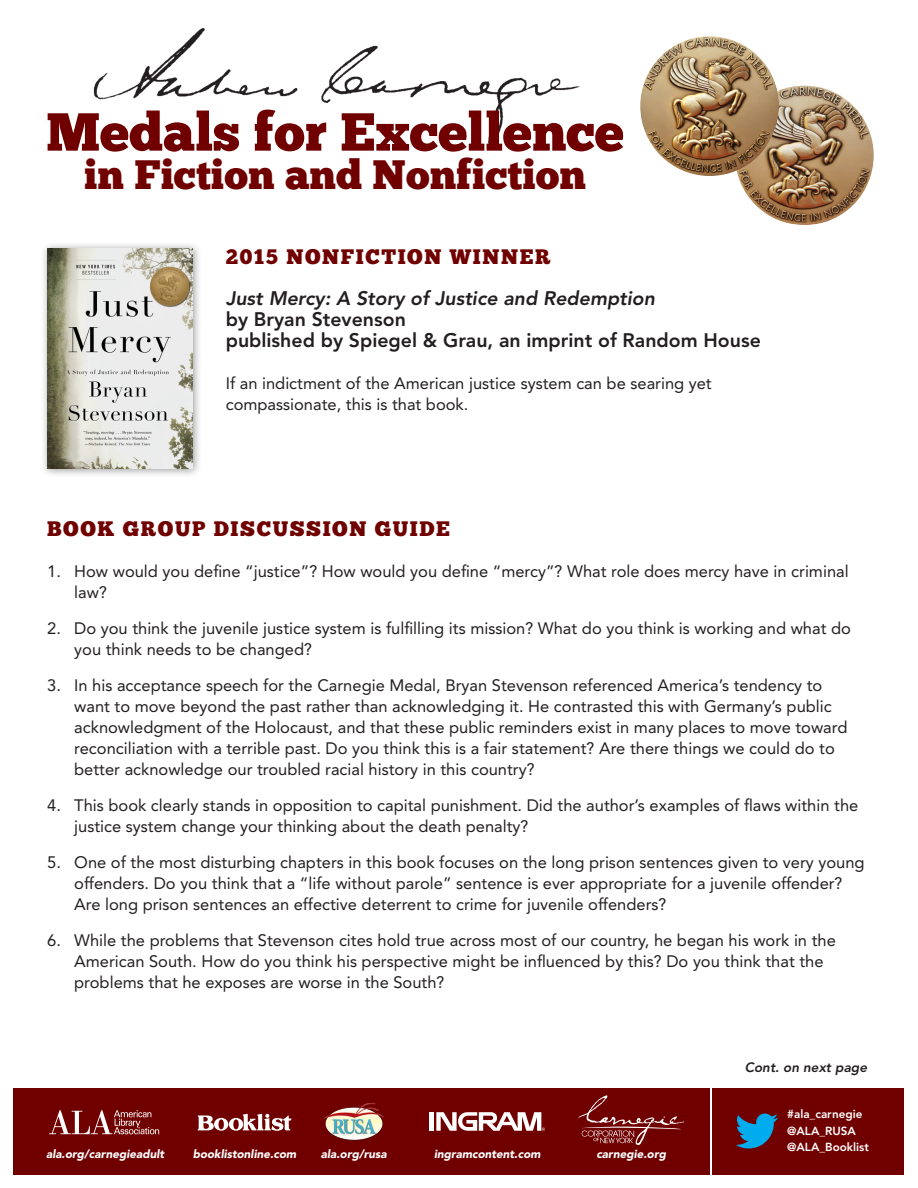
<style>
.page{position:relative;width:918px;height:1188px;background:#fff}
.page>*{position:absolute;margin:0;border:0;box-sizing:border-box;transform-origin:0 0}
.t1{font:53.55px "Chunk Five";color:#700000}
.t2{font:41.1px "Chunk Five";color:#700000}
.t3{font:21px "Chunk Five";letter-spacing:.075em;color:#700000}
.Body{font:800 19.5px/21px "Avenir";color:#231f20}
.Body-2{font:16.5px/21px "Avenir";color:#231f20}
.Body-3{font:italic 800 13.5px "Avenir";color:#231f20}
.t4{font:italic 900 11.7px "Avenir";color:#fff}
.t5{font:800 11.7px/16.5px "Avenir";color:#fff}
.s1{font-style:italic}
</style>
<div class="page">
<div style="left:14px;top:1088px;width:890px;height:86px;background:#700000"></div>
<svg style="left:736px;top:1114px;width:42px;height:35px"></svg>
<img style="left:324px;top:1103px;width:60px;height:38px">
<svg style="left:198px;top:1114px;width:93px;height:17px"></svg>
<svg style="left:49px;top:1110px;width:110px;height:24px"></svg>
<hr style="left:430px;top:1112px;width:4px;height:19px;background:#fff">
<svg style="left:436px;top:1112px;width:109px;height:19px"></svg>
<svg style="left:578px;top:1095px;width:106px;height:50px"></svg>
<hr style="left:710px;top:1073px;width:1px;height:108px;background:#fff">
<img style="left:738px;top:85px;width:136px;height:140px">
<img style="left:93px;top:27px;width:487px;height:119px">
<img style="left:640px;top:36px;width:139px;height:140px">
<div style="left:40px;top:242px;width:162px;height:236px;background:#231f20;opacity:.45"></div>
<img style="left:47px;top:248px;width:145px;height:221px">
<p class="t1" style="left:46px;top:100px;width:579px">Medals for Excellence</p>
<p class="t2" style="left:84px;top:150px;width:504px">in Fiction and Nonfiction</p>
<h1 class="t3" style="left:226px;top:244px;width:326px">2015 NONFICTION WINNER</h1>
<p class="Body" style="left:226px;top:288px;width:537px"><span class="s1">Just Mercy: A Story of Justice and Redemption<br></span>by Bryan Stevenson<br>published by Spiegel &amp; Grau, an imprint of Random House</p>
<p class="Body-2" style="left:226px;top:372px;width:488px">If an indictment of the American justice system can be searing yet compassionate, this is that book.</p>
<h1 class="t3" style="left:47px;top:516px;width:404px">BOOK GROUP DISCUSSION GUIDE</h1>
<p class="Body-2" style="left:74px;top:561px;width:776px;text-indent:-27px">1. How would you define “justice”? How would you define “mercy”? What role does mercy have in criminal law?</p>
<p class="Body-2" style="left:74px;top:618px;width:778px;text-indent:-27px">2. Do you think the juvenile justice system is fulfilling its mission? What do you think is working and what do you think needs to be changed?</p>
<p class="Body-2" style="left:74px;top:675px;width:775px;text-indent:-27px">3. In his acceptance speech for the Carnegie Medal, Bryan Stevenson referenced America’s tendency to want to move beyond the past rather than acknowledging it. He contrasted this with Germany’s public acknowledgment of the Holocaust, and that these public reminders exist in many places to move toward reconciliation with a terrible past. Do you think this is a fair statement? Are there things we could do to better acknowledge our troubled racial history in this country?</p>
<p class="Body-2" style="left:74px;top:795px;width:786px;text-indent:-27px">4. This book clearly stands in opposition to capital punishment. Did the author’s examples of flaws within the justice system change your thinking about the death penalty?</p>
<p class="Body-2" style="left:74px;top:852px;width:792px;text-indent:-27px">5. One of the most disturbing chapters in this book focuses on the long prison sentences given to very young offenders. Do you think that a “life without parole” sentence is ever appropriate for a juvenile offender?<br>Are long prison sentences an effective deterrent to crime for juvenile offenders?</p>
<p class="Body-2" style="left:74px;top:930px;width:763px;text-indent:-27px">6. While the problems that Stevenson cites hold true across most of our country, he began his work in the<br>American South. How do you think his perspective might be influenced by this? Do you think that the problems that he exposes are worse in the South?</p>
<p class="t4" style="left:46px;top:1147px;width:119px">ala.org/carnegieadult</p>
<p class="t4" style="left:193px;top:1147px;width:105px">booklistonline.com</p>
<p class="t4" style="left:321px;top:1147px;width:67px">ala.org/rusa</p>
<p class="t4" style="left:434px;top:1147px;width:108px">ingramcontent.com</p>
<p class="t4" style="left:596px;top:1147px;width:71px">carnegie.org</p>
<p class="Body-3" style="left:745px;top:1060px;width:124px">Cont. on next page</p>
<p class="t5" style="left:787px;top:1106px;width:83px">#ala_carnegie @ALA_RUSA @ALA_Booklist</p>
</div>
